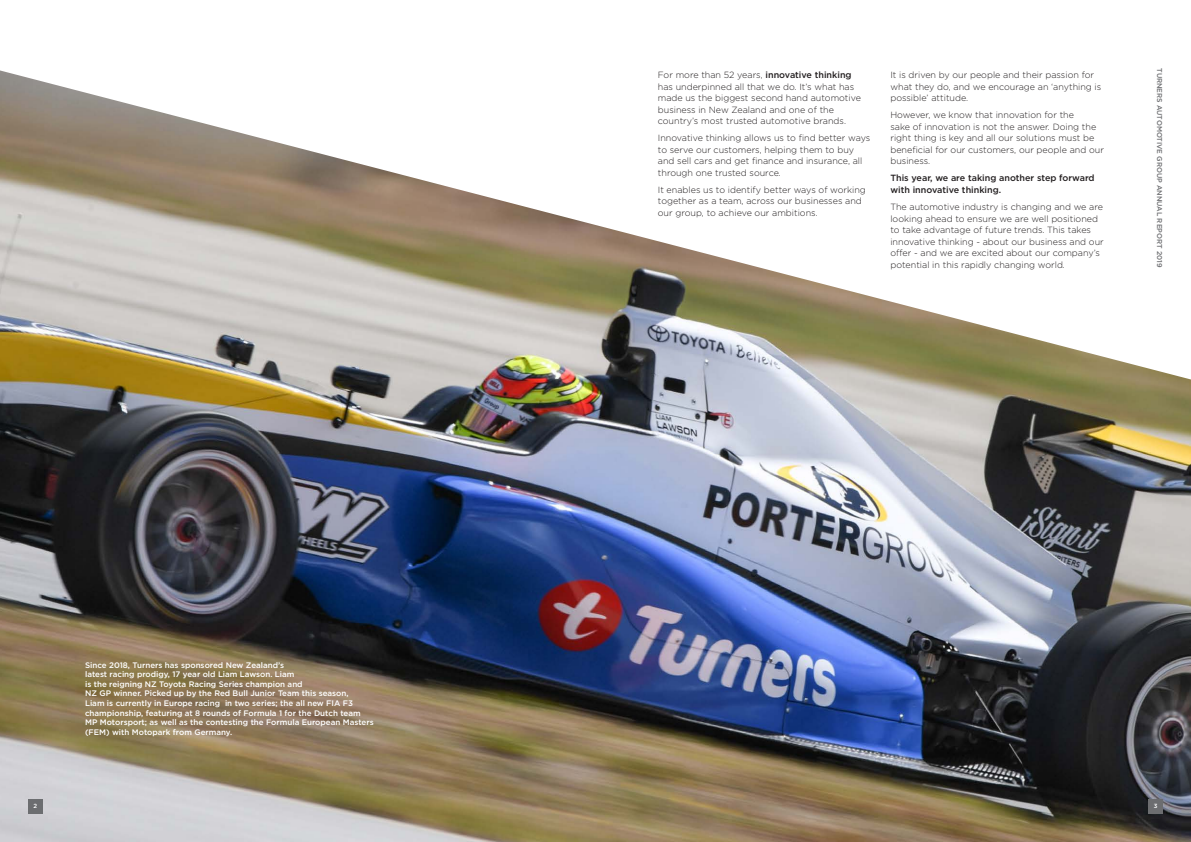
<style>
.page{position:relative;width:1191px;height:842px;background:#fff}
.page>*{position:absolute;margin:0;border:0;box-sizing:border-box;transform-origin:0 0}
.t1{font:300 9px/11.5px "Gotham";color:#231f20}
.t2{font:500 9px/11.5px "Gotham";color:#231f20}
.t3{font:500 8px/9.6px "Gotham";color:#fff}
.t4{font:500 7px "Gotham";color:#6c6d70}
.t5{font:500 6px "Gotham";color:#fff}
.s1{font-weight:500}
</style>
<div class="page">
<img style="left:0;top:70px;width:1191px;height:772px">
<div style="left:1148px;top:799px;width:14px;height:15px;background:#6c6d70"></div>
<div style="left:28px;top:799px;width:15px;height:15px;background:#6c6d70"></div>
<p class="t3" style="left:85px;top:660px;width:290px">Since 2018, Turners has sponsored New Zealand’s<br>latest racing prodigy, 17 year old Liam Lawson. Liam<br>is the reigning NZ Toyota Racing Series champion and<br>NZ GP winner. Picked up by the Red Bull Junior Team this season,<br>Liam is currently in Europe racing in two series; the all new FIA F3 championship, featuring at 8 rounds of Formula 1 for the Dutch team MP Motorsport; as well as the contesting the Formula European Masters (FEM) with Motopark from Germany.</p>
<p class="t1" style="left:658px;top:69px;width:205px">For more than 52 years, <span class="s1">innovative thinking </span>has underpinned all that we do. It’s what has made us the biggest second hand automotive business in New Zealand and one of the country’s most trusted automotive brands.</p>
<p class="t1" style="left:658px;top:132px;width:214px">Innovative thinking allows us to find better ways to serve our customers, helping them to buy and sell cars and get finance and insurance, all through one trusted source.</p>
<p class="t1" style="left:658px;top:184px;width:209px">It enables us to identify better ways of working together as a team, across our businesses and our group, to achieve our ambitions.</p>
<p class="t1" style="left:890px;top:69px;width:212px">It is driven by our people and their passion for what they do, and we encourage an ‘anything is possible’ attitude.</p>
<p class="t1" style="left:890px;top:109px;width:215px">However, we know that innovation for the<br>sake of innovation is not the answer. Doing the right thing is key and all our solutions must be beneficial for our customers, our people and our business.</p>
<p class="t2" style="left:890px;top:172px;width:206px">This year, we are taking another step forward with innovative thinking.</p>
<p class="t1" style="left:890px;top:201px;width:215px">The automotive industry is changing and we are looking ahead to ensure we are well positioned to take advantage of future trends. This takes innovative thinking - about our business and our offer - and we are excited about our company’s potential in this rapidly changing world.</p>
<p class="t4" style="left:1164px;top:68px;width:201px;rotate:90deg">TURNERS AUTOMOTIVE GROUP ANNUAL REPORT 2019</p>
<p class="t5" style="left:34px;top:802px;width:5px">2</p>
<p class="t5" style="left:1153px;top:802px;width:5px">3</p>
</div>
